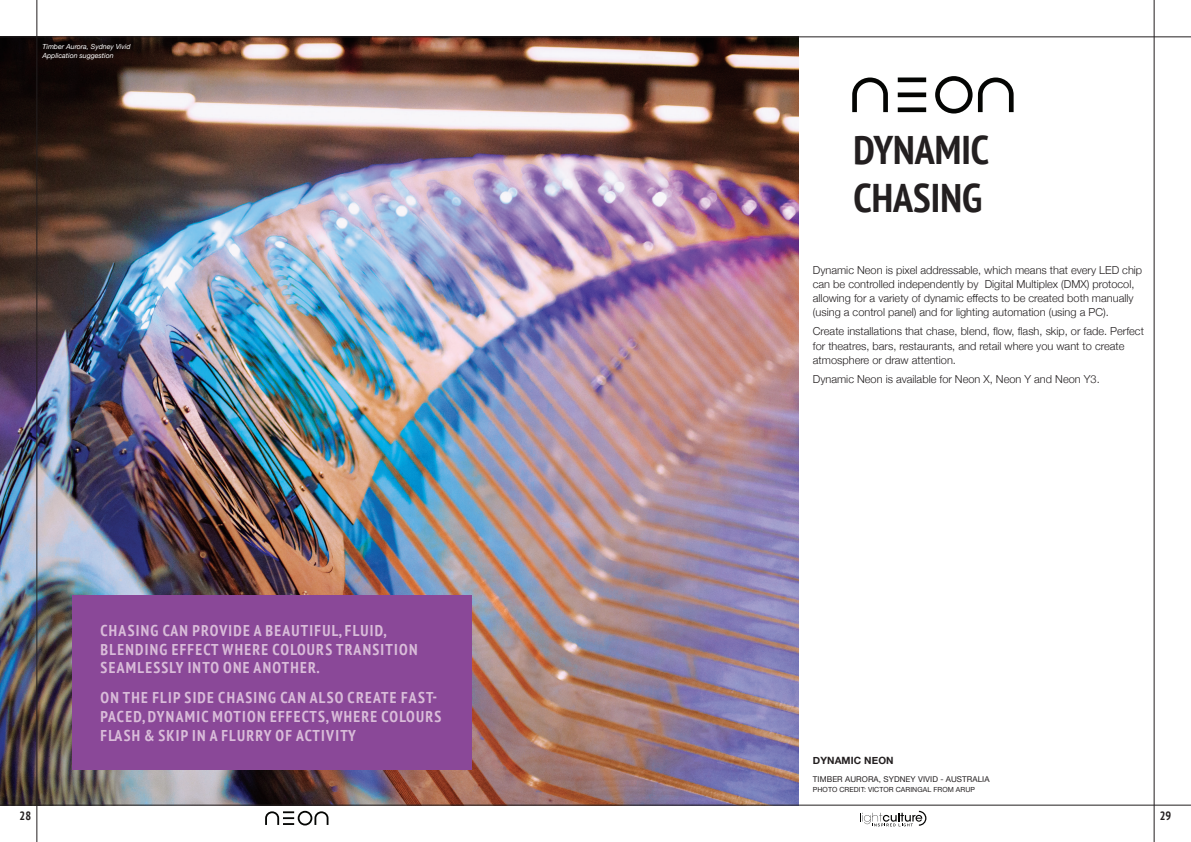
<style>
.page{position:relative;width:1191px;height:842px;background:#fff}
.page>*{position:absolute;margin:0;border:0;box-sizing:border-box;transform-origin:0 0}
.t1{font:700 condensed 40px/48px "PT Sans";color:#231f20}
.Table_Sub{font:700 condensed 15.7px/18.8px "PT Sans";letter-spacing:.08em;color:#d9bcd9}
.t2{font:700 condensed 12px "PT Sans";color:#231f20}
.Body{font:300 11px/14px "Helvetica Neue";color:#231f20}
.t3{font:700 10px "Helvetica Neue";letter-spacing:.01em;color:#231f20}
.t4{font:8px "Helvetica Neue";letter-spacing:.01em;color:#231f20}
.t5{font:italic 7px/8.4px "Helvetica Neue";color:#fff}
.t6{font:7px "Helvetica Neue";letter-spacing:.01em;color:#231f20}
</style>
<div class="page">
<img style="left:0;top:38px;width:798px;height:767px">
<div style="left:72px;top:595px;width:400px;height:175px;background:#8a4898"></div>
<div style="left:897px;top:107px;width:29px;height:5px;background:#040503"></div>
<div style="left:897px;top:92px;width:29px;height:5px;background:#040503"></div>
<div style="left:897px;top:77px;width:29px;height:5px;background:#040503"></div>
<svg style="left:852px;top:78px;width:36px;height:34px"></svg>
<svg style="left:978px;top:78px;width:35px;height:34px"></svg>
<svg style="left:935px;top:76px;width:37px;height:38px"></svg>
<svg style="left:265px;top:811px;width:63px;height:14px"></svg>
<svg style="left:860px;top:811px;width:66px;height:15px"></svg>
<hr style="left:37px;top:0;width:1px;height:842px;background:#231f20">
<hr style="left:0;top:805px;width:1191px;height:1px;background:#231f20">
<hr style="left:1154px;top:0;width:1px;height:842px;background:#231f20">
<hr style="left:0;top:37px;width:1191px;height:1px;background:#231f20">
<p class="t5" style="left:42px;top:43px;width:90px">Timber Aurora, Sydney Vivid<br>Application suggestion</p>
<p class="Table_Sub" style="left:101px;top:621px;width:318px">CHASING CAN PROVIDE A BEAUTIFUL, FLUID,<br>BLENDING EFFECT WHERE COLOURS TRANSITION<br>SEAMLESSLY INTO ONE ANOTHER.</p>
<p class="Table_Sub" style="left:101px;top:688px;width:342px">ON THE FLIP SIDE CHASING CAN ALSO CREATE FAST-<br>PACED, DYNAMIC MOTION EFFECTS, WHERE COLOURS<br>FLASH &amp; SKIP IN A FLURRY OF ACTIVITY</p>
<p class="t1" style="left:853px;top:126px;width:137px">DYNAMIC<br>CHASING</p>
<p class="Body" style="left:813px;top:262px;width:331px">Dynamic Neon is pixel addressable, which means that every LED chip can be controlled independently by Digital Multiplex (DMX) protocol, allowing for a variety of dynamic effects to be created both manually (using a control panel) and for lighting automation (using a PC).</p>
<p class="Body" style="left:813px;top:324px;width:332px">Create installations that chase, blend, flow, flash, skip, or fade. Perfect for theatres, bars, restaurants, and retail where you want to create atmosphere or draw attention.</p>
<p class="Body" style="left:813px;top:371px;width:288px">Dynamic Neon is available for Neon X, Neon Y and Neon Y3.</p>
<p class="t3" style="left:813px;top:752px;width:82px">DYNAMIC NEON</p>
<p class="t4" style="left:813px;top:773px;width:178px">TIMBER AURORA, SYDNEY VIVID - AUSTRALIA</p>
<p class="t6" style="left:813px;top:784px;width:164px">PHOTO CREDIT: VICTOR CARINGAL FROM ARUP</p>
<p class="t2" style="left:20px;top:808px;width:13px">28</p>
<p class="t2" style="left:1159px;top:807px;width:13px">29</p>
</div>
